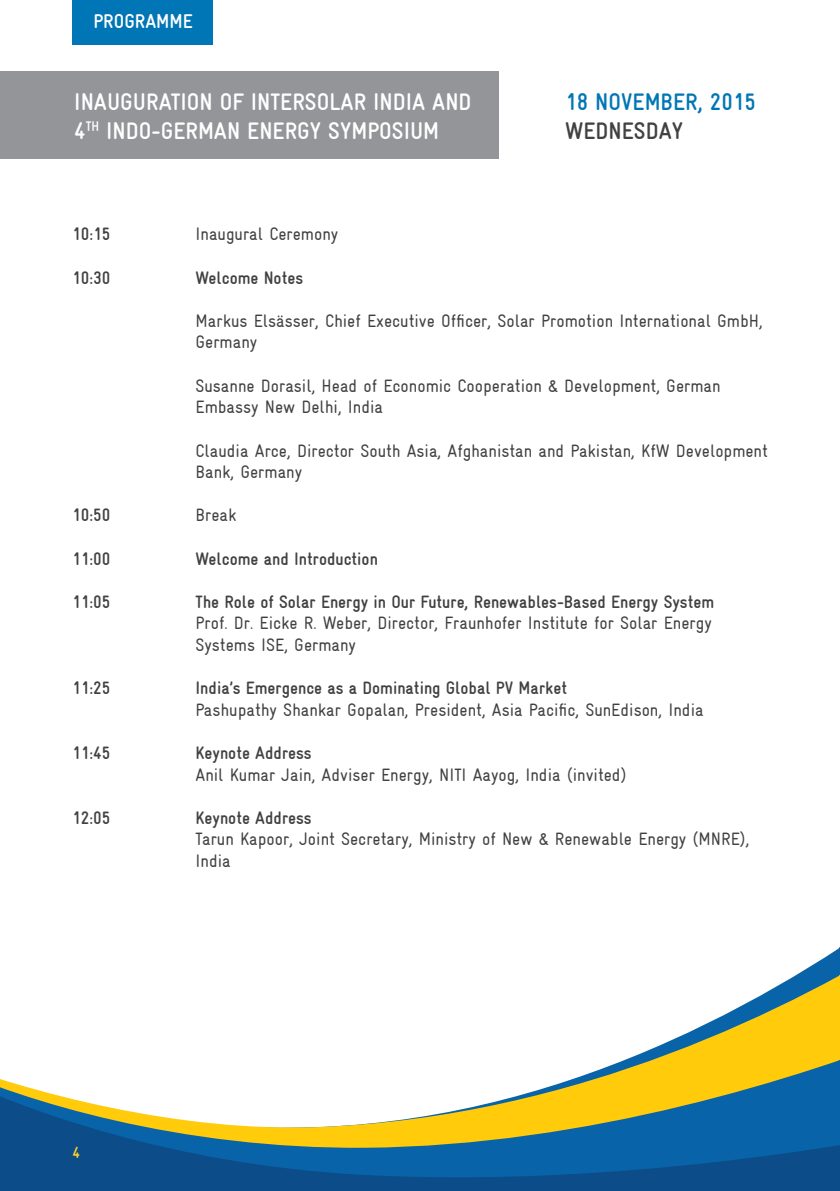
<style>
.page{position:relative;width:840px;height:1191px;background:#fff}
.page>*{position:absolute;margin:0;border:0;box-sizing:border-box;transform-origin:0 0}
.t1{font:700 condensed 24px/28.8px "GIZ Gravur TT";color:#fff}
.t2{font:700 condensed 24px "GIZ Gravur TT";color:#0076b5}
.t3{font:700 condensed 24px "GIZ Gravur TT";color:#414042}
.t4{font:700 condensed 20px "GIZ Gravur TT";color:#fff}
.t5{font:condensed 18px/21.6px "GIZ Gravur TT";color:#414042}
.t6{font:700 condensed 18px "GIZ Gravur TT";color:#414042}
.t7{font:700 condensed 16px "GIZ Gravur TT";color:#ffd329}
</style>
<div class="page">
<svg style="left:693px;top:948px;width:146px;height:82px"></svg>
<svg style="left:596px;top:1030px;width:243px;height:41px;fill:#ffcb0b"></svg>
<svg style="left:0;top:1071px;width:839px;height:120px"></svg>
<svg style="left:839px;top:947px;width:1px;height:244px"></svg>
<div style="left:0;top:71px;width:498px;height:88px;background:#939598"></div>
<div style="left:72px;top:0;width:140px;height:45px;background:#0076b6"></div>
<p class="t4" style="left:93px;top:10px;width:101px">PROGRAMME</p>
<h1 class="t1" style="left:74px;top:87px;width:398px">INAUGURATION OF INTERSOLAR INDIA AND<br>4<sup>TH</sup> INDO-GERMAN ENERGY SYMPOSIUM</h1>
<h1 class="t2" style="left:565px;top:88px;width:192px">18 NOVEMBER, 2015</h1>
<h1 class="t3" style="left:565px;top:117px;width:119px">WEDNESDAY</h1>
<p class="t6" style="left:72px;top:224px;width:40px">10:15</p>
<p class="t6" style="left:72px;top:267px;width:40px">10:30</p>
<p class="t6" style="left:72px;top:505px;width:40px">10:50</p>
<p class="t6" style="left:72px;top:548px;width:40px">11:00</p>
<p class="t6" style="left:72px;top:591px;width:40px">11:05</p>
<p class="t6" style="left:72px;top:678px;width:40px">11:25</p>
<p class="t6" style="left:72px;top:743px;width:40px">11:45</p>
<p class="t6" style="left:72px;top:807px;width:40px">12:05</p>
<p class="t5" style="left:195px;top:224px;width:144px">Inaugural Ceremony</p>
<p class="t6" style="left:195px;top:267px;width:109px">Welcome Notes</p>
<p class="t5" style="left:195px;top:310px;width:568px">Markus Elsässer, Chief Executive Officer, Solar Promotion International GmbH,<br>Germany</p>
<p class="t5" style="left:195px;top:375px;width:526px">Susanne Dorasil, Head of Economic Cooperation &amp; Development, German<br>Embassy New Delhi, India</p>
<p class="t5" style="left:195px;top:440px;width:573px">Claudia Arce, Director South Asia, Afghanistan and Pakistan, KfW Development<br>Bank, Germany</p>
<p class="t5" style="left:195px;top:504px;width:42px">Break</p>
<p class="t6" style="left:195px;top:548px;width:184px">Welcome and Introduction</p>
<p class="t6" style="left:195px;top:591px;width:520px">The Role of Solar Energy in Our Future, Renewables-Based Energy System</p>
<p class="t5" style="left:195px;top:612px;width:517px">Prof. Dr. Eicke R. Weber, Director, Fraunhofer Institute for Solar Energy<br>Systems ISE, Germany</p>
<p class="t6" style="left:195px;top:678px;width:373px">India’s Emergence as a Dominating Global PV Market</p>
<p class="t5" style="left:195px;top:699px;width:509px">Pashupathy Shankar Gopalan, President, Asia Pacific, SunEdison, India</p>
<p class="t6" style="left:195px;top:743px;width:118px">Keynote Address</p>
<p class="t5" style="left:195px;top:764px;width:432px">Anil Kumar Jain, Adviser Energy, NITI Aayog, India (invited)</p>
<p class="t6" style="left:195px;top:807px;width:118px">Keynote Address</p>
<p class="t5" style="left:195px;top:828px;width:555px">Tarun Kapoor, Joint Secretary, Ministry of New &amp; Renewable Energy (MNRE),<br>India</p>
<p class="t7" style="left:72px;top:1143px;width:9px">4</p>
</div>
